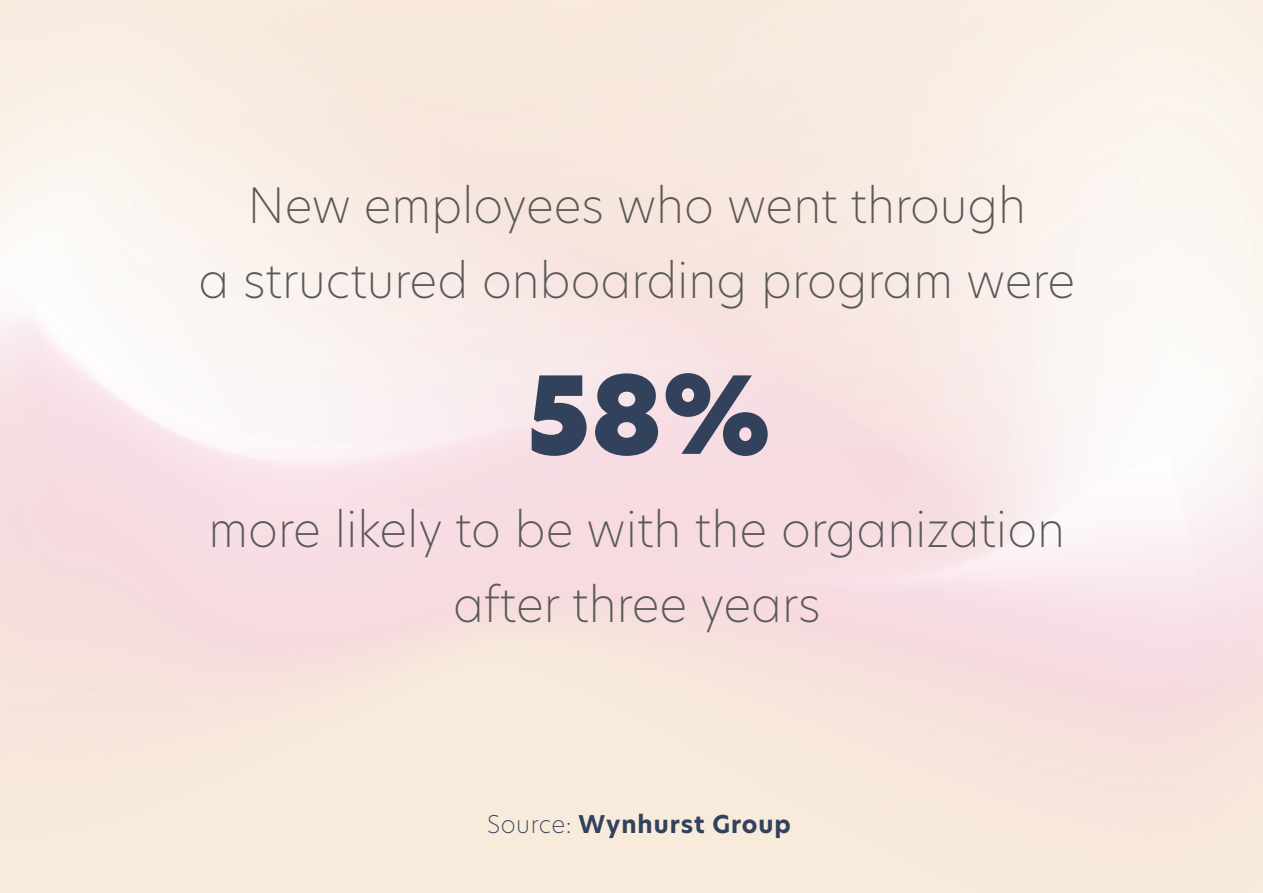
<style>
.page{position:relative;width:1263px;height:893px;background:#fff}
.page>*{position:absolute;margin:0;border:0;box-sizing:border-box;transform-origin:0 0}
.t1{font:105px "Hero New Super";color:#32415c}
.t2{font:200 48px/75px "Hero New";color:#595959;text-align:center}
.t3{font:700 24px "Hero New";letter-spacing:.04em;color:#32415c}
.s1{font-weight:200}
</style>
<div class="page">
<p class="t2" style="left:198px;top:166px;width:878px">New employees who went through<br>a structured onboarding program were</p>
<h1 class="t1" style="left:527px;top:343px;width:246px">58%</h1>
<p class="t2" style="left:208px;top:490px;width:858px">more likely to be with the organization after three years</p>
<p class="t3" style="left:487px;top:808px;width:305px"><span class="s1">Source:</span> Wynhurst Group</p>
</div>
